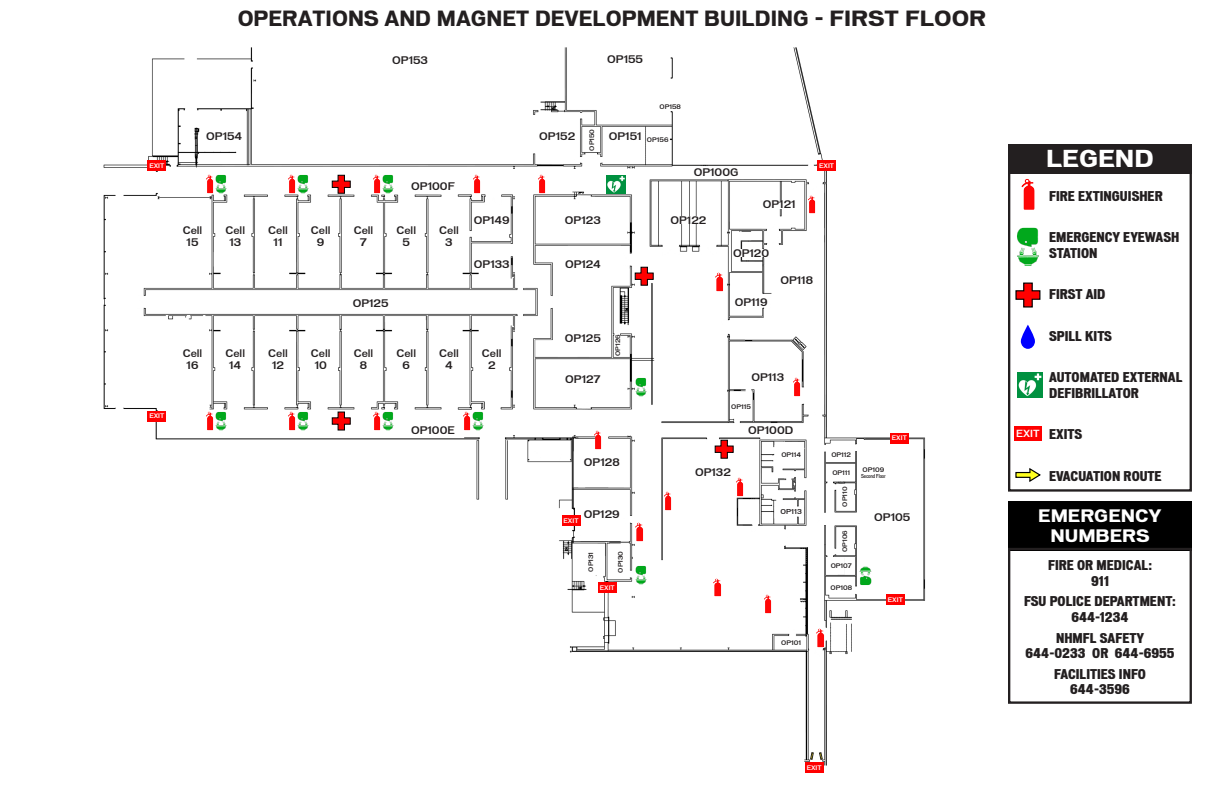
<style>
.page{position:relative;width:1224px;height:792px;background:#fff}
.page>*{position:absolute;margin:0;border:0;box-sizing:border-box;transform-origin:0 0}
.t1{font:22.3px "Vonnes TT Bold";color:#fff}
.t2{font:20px "Vonnes TT Bold";color:#231f20;scale:.91 1}
.t3{font:16.4px/19.7px "Vonnes TT Bold";color:#fff;text-align:center}
.t4{font:900 condensed 12.9px/15.5px "Vonnes";color:#231f20;text-align:center}
.t5{font:500 10px "Vonnes";color:#231f20}
.t6{font:500 9.4px "Vonnes";color:#fff}
.t7{font:500 6.5px "Vonnes";color:#231f20}
.t8{font:500 6px "Vonnes";color:#231f20}
.t9{font:500 6px "Vonnes";color:#fff}
.t10{font:500 condensed 5.2px "Vonnes";letter-spacing:-.02em;color:#231f20}
</style>
<div class="page">
<div style="left:1008px;top:171px;width:184px;height:321px;border:2px solid #231f20"></div>
<div style="left:1008px;top:144px;width:184px;height:29px;background:#231f20"></div>
<div style="left:1008px;top:501px;width:184px;height:49px;background:#000"></div>
<div style="left:1008px;top:548px;width:184px;height:156px;border:2px solid #231f20"></div>
<img style="left:1021px;top:179px;width:14px;height:31px">
<img style="left:1017px;top:227px;width:22px;height:39px">
<svg style="left:1015px;top:282px;width:26px;height:26px"></svg>
<svg style="left:1021px;top:325px;width:14px;height:24px"></svg>
<svg style="left:1015px;top:468px;width:26px;height:14px"></svg>
<div style="left:1014px;top:426px;width:28px;height:15px;background:#f00"></div>
<img style="left:1017px;top:372px;width:25px;height:25px">
<img style="left:103px;top:47px;width:823px;height:722px">
<img style="left:206px;top:175px;width:8px;height:19px">
<img style="left:216px;top:175px;width:11px;height:19px">
<img style="left:206px;top:412px;width:8px;height:18px">
<img style="left:216px;top:412px;width:11px;height:18px">
<img style="left:287px;top:175px;width:8px;height:19px">
<img style="left:297px;top:175px;width:11px;height:19px">
<img style="left:287px;top:412px;width:8px;height:18px">
<img style="left:297px;top:412px;width:11px;height:18px">
<img style="left:472px;top:175px;width:8px;height:19px">
<img style="left:537px;top:175px;width:8px;height:19px">
<img style="left:373px;top:175px;width:8px;height:19px">
<img style="left:383px;top:175px;width:11px;height:19px">
<img style="left:715px;top:273px;width:8px;height:19px">
<img style="left:792px;top:377px;width:9px;height:19px">
<img style="left:736px;top:478px;width:8px;height:19px">
<img style="left:664px;top:491px;width:8px;height:19px">
<img style="left:635px;top:522px;width:8px;height:19px">
<img style="left:594px;top:430px;width:8px;height:19px">
<img style="left:713px;top:578px;width:8px;height:19px">
<img style="left:764px;top:595px;width:8px;height:19px">
<img style="left:816px;top:629px;width:8px;height:18px">
<img style="left:807px;top:195px;width:9px;height:19px">
<img style="left:636px;top:377px;width:11px;height:19px">
<img style="left:636px;top:566px;width:11px;height:19px">
<img style="left:860px;top:566px;width:11px;height:19px">
<img style="left:373px;top:412px;width:8px;height:18px">
<img style="left:383px;top:412px;width:11px;height:18px">
<img style="left:462px;top:412px;width:9px;height:18px">
<img style="left:473px;top:412px;width:11px;height:18px">
<svg style="left:331px;top:174px;width:20px;height:20px"></svg>
<svg style="left:331px;top:411px;width:20px;height:20px"></svg>
<svg style="left:634px;top:266px;width:20px;height:20px"></svg>
<svg style="left:714px;top:439px;width:20px;height:20px"></svg>
<div style="left:148px;top:161px;width:18px;height:10px;background:#f00"></div>
<div style="left:818px;top:161px;width:18px;height:10px;background:#f00"></div>
<div style="left:890px;top:433px;width:19px;height:10px;background:#f00"></div>
<div style="left:886px;top:595px;width:19px;height:10px;background:#f00"></div>
<div style="left:805px;top:762px;width:18px;height:10px;background:#f00"></div>
<div style="left:598px;top:583px;width:18px;height:10px;background:#f00"></div>
<div style="left:562px;top:515px;width:18px;height:10px;background:#f00"></div>
<div style="left:148px;top:411px;width:18px;height:10px;background:#f00"></div>
<img style="left:607px;top:176px;width:18px;height:18px">
<svg style="left:810px;top:752px;width:13px;height:8px"></svg>
<div style="left:670px;top:216px;width:37px;height:8px;background:#fff"></div>
<div style="left:761px;top:201px;width:37px;height:8px;background:#fff"></div>
<div style="left:732px;top:249px;width:38px;height:8px;background:#fff"></div>
<div style="left:732px;top:298px;width:38px;height:8px;background:#fff"></div>
<div style="left:749px;top:373px;width:38px;height:8px;background:#fff"></div>
<div style="left:744px;top:426px;width:54px;height:8px;background:#fff"></div>
<div style="left:694px;top:468px;width:38px;height:8px;background:#fff"></div>
<div style="left:583px;top:510px;width:38px;height:8px;background:#fff"></div>
<div style="left:583px;top:459px;width:38px;height:8px;background:#fff"></div>
<div style="left:874px;top:514px;width:37px;height:7px;background:#fff"></div>
<div style="left:778px;top:276px;width:38px;height:8px;background:#fff"></div>
<p class="t2" style="left:238px;top:6px;width:824px">OPERATIONS AND MAGNET DEVELOPMENT BUILDING - FIRST FLOOR</p>
<p class="t5" style="left:206px;top:130px;width:38px">OP154</p>
<p class="t5" style="left:392px;top:54px;width:37px">OP153</p>
<p class="t5" style="left:607px;top:54px;width:38px">OP155</p>
<p class="t8" style="left:660px;top:104px;width:23px">OP158</p>
<p class="t8" style="left:588px;top:151px;width:23px;rotate:-90deg">OP150</p>
<p class="t5" style="left:539px;top:130px;width:38px">OP152</p>
<p class="t5" style="left:609px;top:130px;width:34px">OP151</p>
<p class="t8" style="left:647px;top:136px;width:23px">OP156</p>
<p class="t9" style="left:149px;top:162px;width:16px">EXIT</p>
<p class="t9" style="left:819px;top:162px;width:16px">EXIT</p>
<p class="t5" style="left:694px;top:167px;width:46px">OP100G</p>
<p class="t5" style="left:183px;top:224px;width:21px">Cell</p>
<p class="t5" style="left:187px;top:236px;width:13px">15</p>
<p class="t9" style="left:149px;top:413px;width:16px">EXIT</p>
<p class="t5" style="left:183px;top:347px;width:21px">Cell</p>
<p class="t5" style="left:187px;top:359px;width:13px">16</p>
<p class="t5" style="left:225px;top:224px;width:21px">Cell</p>
<p class="t5" style="left:229px;top:236px;width:13px">13</p>
<p class="t5" style="left:268px;top:224px;width:21px">Cell</p>
<p class="t5" style="left:274px;top:236px;width:10px">11</p>
<p class="t5" style="left:225px;top:347px;width:21px">Cell</p>
<p class="t5" style="left:229px;top:359px;width:14px">14</p>
<p class="t5" style="left:268px;top:347px;width:21px">Cell</p>
<p class="t5" style="left:272px;top:359px;width:13px">12</p>
<p class="t5" style="left:311px;top:224px;width:21px">Cell</p>
<p class="t5" style="left:317px;top:236px;width:9px">9</p>
<p class="t5" style="left:311px;top:347px;width:21px">Cell</p>
<p class="t5" style="left:315px;top:359px;width:14px">10</p>
<p class="t5" style="left:354px;top:224px;width:21px">Cell</p>
<p class="t5" style="left:360px;top:236px;width:8px">7</p>
<p class="t5" style="left:411px;top:180px;width:45px">OP100F</p>
<p class="t5" style="left:396px;top:224px;width:21px">Cell</p>
<p class="t5" style="left:403px;top:236px;width:9px">5</p>
<p class="t5" style="left:439px;top:224px;width:21px">Cell</p>
<p class="t5" style="left:445px;top:236px;width:9px">3</p>
<p class="t5" style="left:353px;top:297px;width:38px">OP125</p>
<p class="t5" style="left:474px;top:214px;width:38px">OP149</p>
<p class="t5" style="left:474px;top:258px;width:37px">OP133</p>
<p class="t5" style="left:354px;top:347px;width:21px">Cell</p>
<p class="t5" style="left:360px;top:359px;width:9px">8</p>
<p class="t5" style="left:396px;top:347px;width:21px">Cell</p>
<p class="t5" style="left:403px;top:359px;width:9px">6</p>
<p class="t5" style="left:439px;top:347px;width:21px">Cell</p>
<p class="t5" style="left:445px;top:359px;width:9px">4</p>
<p class="t5" style="left:482px;top:347px;width:21px">Cell</p>
<p class="t5" style="left:488px;top:359px;width:9px">2</p>
<p class="t5" style="left:411px;top:424px;width:45px">OP100E</p>
<p class="t5" style="left:565px;top:214px;width:37px">OP123</p>
<p class="t5" style="left:670px;top:214px;width:38px">OP122</p>
<p class="t5" style="left:565px;top:258px;width:37px">OP124</p>
<p class="t5" style="left:763px;top:199px;width:34px">OP121</p>
<p class="t5" style="left:733px;top:247px;width:38px">OP120</p>
<p class="t5" style="left:735px;top:296px;width:34px">OP119</p>
<p class="t5" style="left:780px;top:274px;width:34px">OP118</p>
<p class="t5" style="left:565px;top:333px;width:38px">OP125</p>
<p class="t5" style="left:565px;top:374px;width:37px">OP127</p>
<p class="t8" style="left:614px;top:356px;width:23px;rotate:-90deg">OP126</p>
<p class="t5" style="left:584px;top:457px;width:37px">OP128</p>
<p class="t5" style="left:584px;top:508px;width:38px">OP129</p>
<p class="t9" style="left:564px;top:517px;width:16px">EXIT</p>
<p class="t8" style="left:587px;top:572px;width:21px;rotate:-90deg">OP131</p>
<p class="t8" style="left:617px;top:573px;width:23px;rotate:-90deg">OP130</p>
<p class="t9" style="left:600px;top:584px;width:16px">EXIT</p>
<p class="t5" style="left:751px;top:371px;width:34px">OP113</p>
<p class="t8" style="left:731px;top:403px;width:21px">OP115</p>
<p class="t5" style="left:695px;top:466px;width:37px">OP132</p>
<p class="t5" style="left:748px;top:425px;width:47px">OP100D</p>
<p class="t8" style="left:781px;top:451px;width:21px">OP114</p>
<p class="t8" style="left:831px;top:451px;width:21px">OP112</p>
<p class="t8" style="left:832px;top:469px;width:19px">OP111</p>
<p class="t7" style="left:781px;top:507px;width:23px">OP113</p>
<p class="t8" style="left:842px;top:507px;width:21px;rotate:-90deg">OP110</p>
<p class="t8" style="left:842px;top:552px;width:23px;rotate:-90deg">OP106</p>
<p class="t8" style="left:831px;top:562px;width:23px">OP107</p>
<p class="t8" style="left:830px;top:584px;width:23px">OP108</p>
<p class="t9" style="left:892px;top:435px;width:16px">EXIT</p>
<p class="t8" style="left:863px;top:466px;width:23px">OP109</p>
<p class="t10" style="left:861px;top:473px;width:26px">Second Floor</p>
<p class="t5" style="left:874px;top:512px;width:38px">OP105</p>
<p class="t9" style="left:888px;top:596px;width:16px">EXIT</p>
<p class="t8" style="left:781px;top:639px;width:21px">OP101</p>
<p class="t9" style="left:807px;top:764px;width:16px">EXIT</p>
<p class="t1" style="left:1046px;top:146px;width:109px">LEGEND</p>
<p class="t4" style="left:1049px;top:188px;width:115px">FIRE EXTINGUISHER</p>
<p class="t4" style="left:1049px;top:230px;width:132px;text-align:left">EMERGENCY EYEWASH<br>STATION</p>
<p class="t4" style="left:1049px;top:287px;width:58px">FIRST AID</p>
<p class="t4" style="left:1049px;top:328px;width:64px">SPILL KITS</p>
<p class="t4" style="left:1049px;top:370px;width:135px;text-align:left">AUTOMATED EXTERNAL<br>DEFIBRILLATOR</p>
<p class="t4" style="left:1049px;top:427px;width:35px">EXITS</p>
<p class="t4" style="left:1049px;top:468px;width:114px">EVACUATION ROUTE</p>
<p class="t3" style="left:1038px;top:506px;width:125px">EMERGENCY<br>NUMBERS</p>
<p class="t4" style="left:1048px;top:558px;width:105px">FIRE OR MEDICAL:<br>911</p>
<p class="t4" style="left:1024px;top:594px;width:153px">FSU POLICE DEPARTMENT:<br>644-1234</p>
<p class="t4" style="left:1026px;top:630px;width:151px">NHMFL SAFETY<br>644-0233 OR 644-6955</p>
<p class="t4" style="left:1054px;top:666px;width:93px">FACILITIES INFO<br>644-3596</p>
<p class="t6" style="left:1016px;top:428px;width:25px">EXIT</p>
</div>
